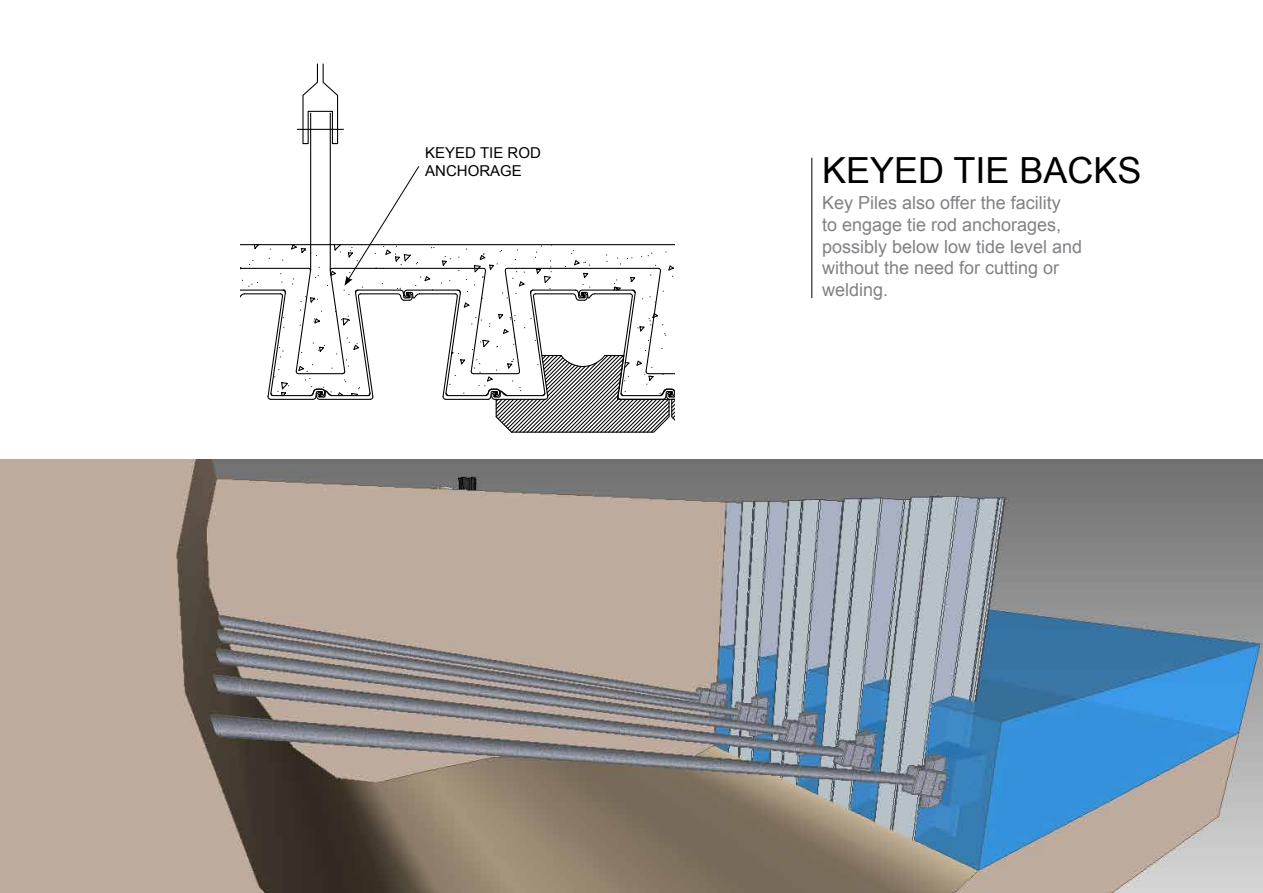
<style>
.page{position:relative;width:1263px;height:893px;background:#fff}
.page>*{position:absolute;margin:0;border:0;box-sizing:border-box;transform-origin:0 0}
.t1{font:36px "Arial";color:#000}
.t2{font:18px/21.6px "Arial";color:#808285}
.t3{font:15px/18px "Arial";color:#000}
</style>
<div class="page">
<img style="left:0;top:459px;width:1263px;height:434px">
<hr style="left:330px;top:113px;width:1px;height:157px;background:#000">
<hr style="left:310px;top:113px;width:1px;height:157px;background:#000">
<svg style="left:302px;top:63px;width:37px;height:82px"></svg>
<hr style="left:297px;top:129px;width:46px;height:1px;background:#000">
<hr style="left:811px;top:158px;width:1px;height:140px;background:#000">
<svg style="left:241px;top:165px;width:434px;height:268px"></svg>
<p class="t3" style="left:425px;top:144px;width:117px">KEYED TIE ROD<br>ANCHORAGE</p>
<h1 class="t1" style="left:822px;top:147px;width:321px">KEYED TIE BACKS</h1>
<p class="t2" style="left:822px;top:192px;width:262px">Key Piles also offer the facility<br>to engage tie rod anchorages, possibly below low tide level and without the need for cutting or welding.</p>
</div>
